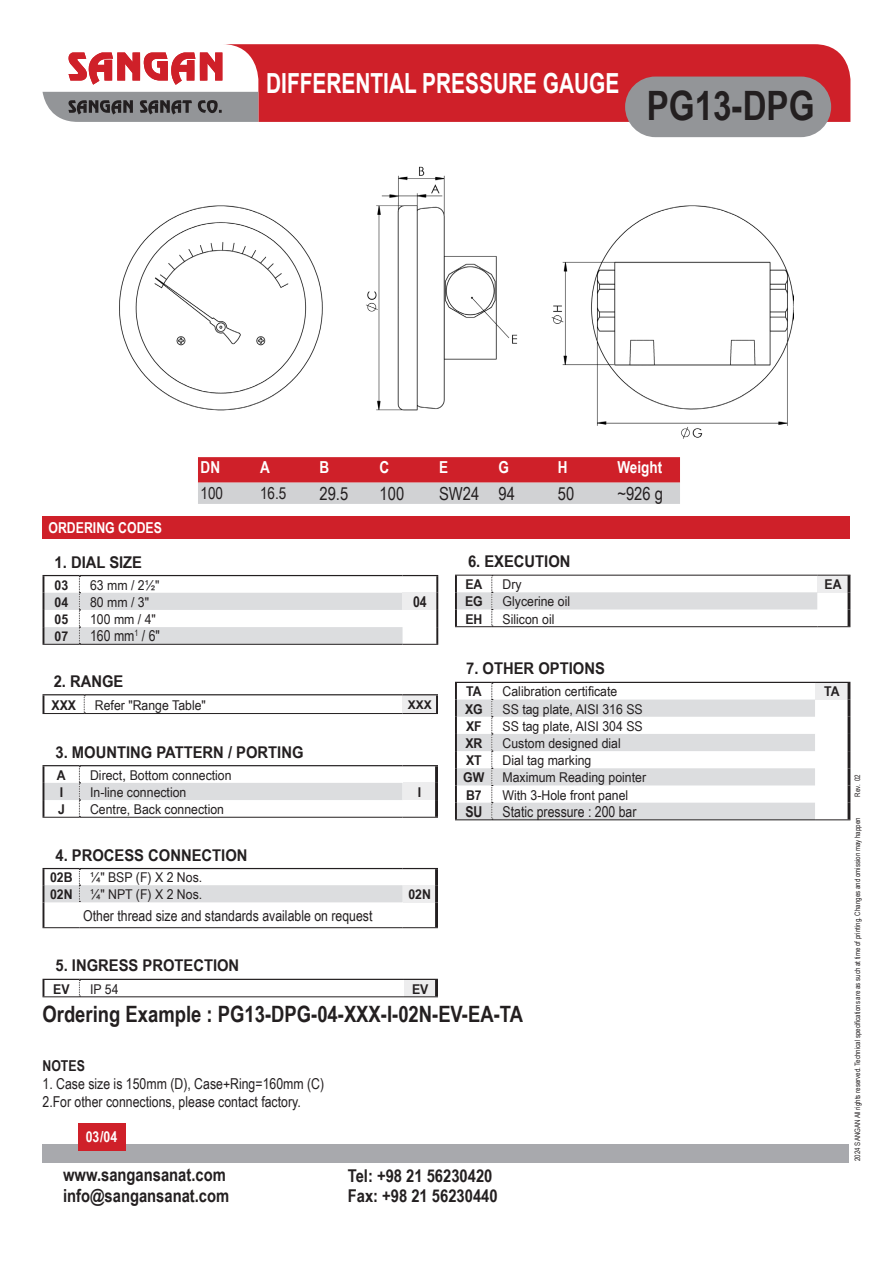
<style>
.page{position:relative;width:893px;height:1263px;background:#fff}
.page>*{position:absolute;margin:0;border:0;box-sizing:border-box;transform-origin:0 0}
.t1{font:700 40.5px "Arial Narrow";color:#231f20}
.t2{font:700 27.75px "Arial";color:#fff;scale:.75 1}
.t3{font:700 22.5px "Arial Narrow";color:#231f20}
.t4{font:700 18px/21px "Arial Narrow";color:#231f20}
.t5{font:18px "Arial Narrow";color:#231f20}
.t6{font:700 17.7px/19.5px "Arial Narrow";color:#231f20}
.t7{font:700 16.5px "Arial Narrow";color:#fff}
.t8{font:16.5px "Arial Narrow";color:#231f20}
.t9{font:700 16.2px "Arial Narrow";color:#231f20;scale:1.11 1}
.t10{font:15px "Arial Narrow";color:#231f20}
.t11{font:700 15px "Arial Narrow";color:#fff}
.t12{font:700 15px "Arial Narrow";color:#231f20}
.t13{font:13.5px "Arial Narrow";color:#231f20;scale:1.11 1}
.t14{font:700 13.5px "Arial Narrow";color:#231f20;scale:1.11 1}
.t15{font:700 12px "Arial";color:#231f20}
.t16{font:7.5px "Arial Narrow";color:#231f20}
.s1{font-family:"Arial"}
</style>
<div class="page">
<svg style="left:222px;top:44px;width:628px;height:78px;background:#d12b33"></svg>
<svg style="left:68px;top:52px;width:154px;height:33px"></svg>
<div style="left:625px;top:77px;width:206px;height:60px;background:#939598;border-radius:30px"></div>
<div style="left:43px;top:1144px;width:806px;height:18px;background:#a8a9ad"></div>
<svg style="left:43px;top:92px;width:215px;height:30px;background:#848587"></svg>
<div style="left:78px;top:1124px;width:48px;height:27px;background:#cf2029"></div>
<div style="left:43px;top:517px;width:807px;height:22px;background:#cf2029"></div>
<div style="left:403px;top:593px;width:34px;height:17px;background:#ededee"></div>
<hr style="left:43px;top:644px;width:36px;height:1px;background:#231f20">
<hr style="left:79px;top:644px;width:324px;height:1px;background:#231f20">
<hr style="left:403px;top:644px;width:35px;height:1px;background:#231f20">
<hr style="left:403px;top:575px;width:35px;height:1px;background:#231f20">
<svg style="left:436px;top:576px;width:2px;height:68px"></svg>
<svg style="left:43px;top:575px;width:360px;height:69px"></svg>
<div style="left:403px;top:885px;width:34px;height:17px;background:#ededee"></div>
<hr style="left:403px;top:927px;width:35px;height:1px;background:#231f20">
<hr style="left:435px;top:869px;width:3px;height:16px;background:#231f20">
<hr style="left:435px;top:885px;width:3px;height:17px;background:#231f20">
<hr style="left:435px;top:902px;width:3px;height:25px;background:#231f20">
<hr style="left:403px;top:868px;width:35px;height:1px;background:#231f20">
<svg style="left:43px;top:868px;width:360px;height:60px"></svg>
<div style="left:403px;top:695px;width:34px;height:18px;background:#ededee"></div>
<hr style="left:43px;top:713px;width:41px;height:1px;background:#231f20">
<hr style="left:84px;top:713px;width:319px;height:1px;background:#231f20">
<hr style="left:403px;top:713px;width:35px;height:1px;background:#231f20">
<hr style="left:403px;top:694px;width:35px;height:1px;background:#231f20">
<svg style="left:436px;top:695px;width:2px;height:18px"></svg>
<hr style="left:43px;top:694px;width:41px;height:1px;background:#231f20">
<hr style="left:84px;top:694px;width:319px;height:1px;background:#231f20">
<svg style="left:43px;top:695px;width:360px;height:18px"></svg>
<div style="left:403px;top:783px;width:34px;height:17px;background:#ededee"></div>
<hr style="left:43px;top:817px;width:36px;height:1px;background:#231f20">
<hr style="left:79px;top:817px;width:324px;height:1px;background:#231f20">
<hr style="left:403px;top:817px;width:35px;height:1px;background:#231f20">
<hr style="left:435px;top:766px;width:3px;height:17px;background:#231f20">
<hr style="left:435px;top:783px;width:3px;height:17px;background:#231f20">
<hr style="left:435px;top:800px;width:3px;height:17px;background:#231f20">
<hr style="left:43px;top:765px;width:36px;height:1px;background:#231f20">
<hr style="left:79px;top:765px;width:324px;height:1px;background:#231f20">
<hr style="left:403px;top:765px;width:35px;height:1px;background:#231f20">
<svg style="left:43px;top:766px;width:360px;height:51px"></svg>
<div style="left:404px;top:979px;width:33px;height:18px;background:#ededee"></div>
<hr style="left:404px;top:996px;width:34px;height:1px;background:#231f20">
<hr style="left:435px;top:980px;width:3px;height:16px;background:#231f20">
<hr style="left:404px;top:979px;width:34px;height:1px;background:#231f20">
<svg style="left:43px;top:979px;width:361px;height:18px"></svg>
<div style="left:817px;top:575px;width:32px;height:17px;background:#ededee"></div>
<hr style="left:817px;top:575px;width:33px;height:1px;background:#231f20">
<hr style="left:817px;top:626px;width:33px;height:1px;background:#231f20">
<svg style="left:848px;top:575px;width:2px;height:51px"></svg>
<svg style="left:455px;top:575px;width:362px;height:52px"></svg>
<div style="left:815px;top:682px;width:34px;height:17px;background:#ededee"></div>
<hr style="left:815px;top:819px;width:35px;height:1px;background:#231f20">
<svg style="left:848px;top:683px;width:2px;height:136px"></svg>
<hr style="left:815px;top:682px;width:35px;height:1px;background:#231f20">
<svg style="left:455px;top:682px;width:360px;height:138px"></svg>
<svg style="left:198px;top:457px;width:482px;height:47px;background:#d07278"></svg>
<img style="left:119px;top:166px;width:675px;height:273px">
<h2 class="t2" style="left:266px;top:64px;width:472px">DIFFERENTIAL PRESSURE GAUGE</h2>
<h1 class="t1" style="left:647px;top:75px;width:169px">PG13-DPG</h1>
<p class="t7" style="left:201px;top:455px;width:21px">DN</p>
<p class="t7" style="left:260px;top:455px;width:11px">A</p>
<p class="t7" style="left:319px;top:455px;width:11px">B</p>
<p class="t7" style="left:380px;top:455px;width:11px">C</p>
<p class="t7" style="left:439px;top:455px;width:11px">E</p>
<p class="t7" style="left:498px;top:455px;width:12px">G</p>
<p class="t7" style="left:558px;top:455px;width:11px">H</p>
<p class="t7" style="left:617px;top:455px;width:46px">Weight</p>
<p class="t8" style="left:201px;top:481px;width:24px">100</p>
<p class="t8" style="left:260px;top:481px;width:28px">16.5</p>
<p class="t5" style="left:319px;top:480px;width:30px">29.5</p>
<p class="t5" style="left:380px;top:480px;width:26px">100</p>
<p class="t5" style="left:439px;top:480px;width:42px">SW24</p>
<p class="t5" style="left:498px;top:480px;width:18px">94</p>
<p class="t5" style="left:558px;top:480px;width:18px">50</p>
<p class="t5" style="left:617px;top:480px;width:47px">~926 g</p>
<p class="t11" style="left:49px;top:517px;width:115px">ORDERING CODES</p>
<p class="t9" style="left:55px;top:549px;width:80px">1. DIAL SIZE</p>
<p class="t14" style="left:55px;top:575px;width:14px">03</p>
<p class="t13" style="left:90px;top:575px;width:64px">63 mm / 2½"</p>
<p class="t14" style="left:55px;top:592px;width:14px">04</p>
<p class="t13" style="left:90px;top:592px;width:55px">80 mm / 3"</p>
<p class="t12" style="left:413px;top:590px;width:15px">04</p>
<p class="t14" style="left:55px;top:609px;width:14px">05</p>
<p class="t13" style="left:90px;top:609px;width:61px">100 mm / 4"</p>
<p class="t14" style="left:55px;top:626px;width:14px">07</p>
<p class="t10" style="left:90px;top:625px;width:71px">160 mm<sup>1</sup> / 6"</p>
<p class="t9" style="left:54px;top:669px;width:64px">2. RANGE</p>
<p class="t14" style="left:52px;top:695px;width:24px">XXX</p>
<p class="t13" style="left:95px;top:695px;width:102px">Refer "Range Table"</p>
<p class="t15" style="left:408px;top:696px;width:26px">XXX</p>
<p class="t9" style="left:56px;top:740px;width:225px">3. MOUNTING PATTERN / PORTING</p>
<p class="t14" style="left:57px;top:765px;width:9px">A</p>
<p class="t13" style="left:90px;top:765px;width:129px">Direct<span class="s1">,</span> Bottom connection</p>
<p class="t14" style="left:60px;top:782px;width:5px">I</p>
<p class="t13" style="left:90px;top:782px;width:88px">In-line connection</p>
<p class="t14" style="left:418px;top:782px;width:5px">I</p>
<p class="t14" style="left:58px;top:799px;width:8px">J</p>
<p class="t13" style="left:90px;top:799px;width:122px">Centre, Back connection</p>
<p class="t9" style="left:56px;top:842px;width:174px">4. PROCESS CONNECTION</p>
<p class="t14" style="left:50px;top:867px;width:22px">02B</p>
<p class="t13" style="left:90px;top:868px;width:103px">¼" BSP (F) X 2 Nos.</p>
<p class="t14" style="left:50px;top:884px;width:22px">02N</p>
<p class="t13" style="left:90px;top:884px;width:103px">¼" NPT (F) X 2 Nos.</p>
<p class="t14" style="left:408px;top:884px;width:22px">02N</p>
<p class="t10" style="left:83px;top:904px;width:291px">Other thread size and standards available on request</p>
<p class="t9" style="left:56px;top:953px;width:167px">5. INGRESS PROTECTION</p>
<p class="t14" style="left:53px;top:978px;width:16px">EV</p>
<p class="t13" style="left:90px;top:979px;width:27px">IP 54</p>
<p class="t14" style="left:412px;top:978px;width:16px">EV</p>
<p class="t9" style="left:468px;top:549px;width:94px">6. EXECUTION</p>
<p class="t14" style="left:465px;top:574px;width:17px">EA</p>
<p class="t13" style="left:503px;top:574px;width:19px">Dry</p>
<p class="t14" style="left:825px;top:574px;width:17px">EA</p>
<p class="t14" style="left:465px;top:591px;width:18px">EG</p>
<p class="t13" style="left:503px;top:592px;width:62px">Glycerine oil</p>
<p class="t14" style="left:465px;top:609px;width:17px">EH</p>
<p class="t13" style="left:503px;top:609px;width:48px">Silicon oil</p>
<p class="t9" style="left:466px;top:656px;width:126px">7. OTHER OPTIONS</p>
<p class="t14" style="left:466px;top:681px;width:15px">TA</p>
<p class="t13" style="left:503px;top:682px;width:105px">Calibration certificate</p>
<p class="t14" style="left:824px;top:681px;width:15px">TA</p>
<p class="t14" style="left:465px;top:699px;width:18px">XG</p>
<p class="t13" style="left:503px;top:699px;width:128px">SS tag plate, AISI 316 SS</p>
<p class="t14" style="left:466px;top:716px;width:16px">XF</p>
<p class="t13" style="left:503px;top:716px;width:128px">SS tag plate, AISI 304 SS</p>
<p class="t14" style="left:465px;top:733px;width:17px">XR</p>
<p class="t13" style="left:503px;top:733px;width:108px">Custom designed dial</p>
<p class="t14" style="left:466px;top:750px;width:16px">XT</p>
<p class="t13" style="left:503px;top:750px;width:82px">Dial tag marking</p>
<p class="t14" style="left:463px;top:767px;width:21px">GW</p>
<p class="t13" style="left:503px;top:768px;width:131px">Maximum Reading pointer</p>
<p class="t14" style="left:466px;top:784px;width:16px">B7</p>
<p class="t13" style="left:503px;top:785px;width:115px">With 3-Hole front panel</p>
<p class="t12" style="left:465px;top:800px;width:19px">SU</p>
<p class="t10" style="left:503px;top:800px;width:136px">Static pressure : 200 bar</p>
<p class="t3" style="left:43px;top:996px;width:482px">Ordering Example : PG13-DPG-04-XXX-I-02N-EV-EA-TA</p>
<p class="t12" style="left:43px;top:1054px;width:44px">NOTES</p>
<p class="t10" style="left:43px;top:1073px;width:283px">1. Case size is 150mm (D), Case+Ring=160mm (C)</p>
<p class="t10" style="left:43px;top:1091px;width:260px">2.For other connections, please contact factory.</p>
<p class="t11" style="left:86px;top:1125px;width:33px">03/04</p>
<h3 class="t4" style="left:63px;top:1163px;width:168px">www.sangansanat.com info@sangansanat.com</h3>
<h3 class="t6" style="left:348px;top:1165px;width:151px">Tel: +98 21 56230420<br>Fax: +98 21 56230440</h3>
<p class="t16" style="left:852px;top:797px;width:24px;rotate:-90deg">Rev. 02</p>
<p class="t16" style="left:852px;top:1161px;width:345px;rotate:-90deg">2024 SANGAN All rights reserved. Technical specifications are as such at time of printing. Changes and omission may happen</p>
</div>
